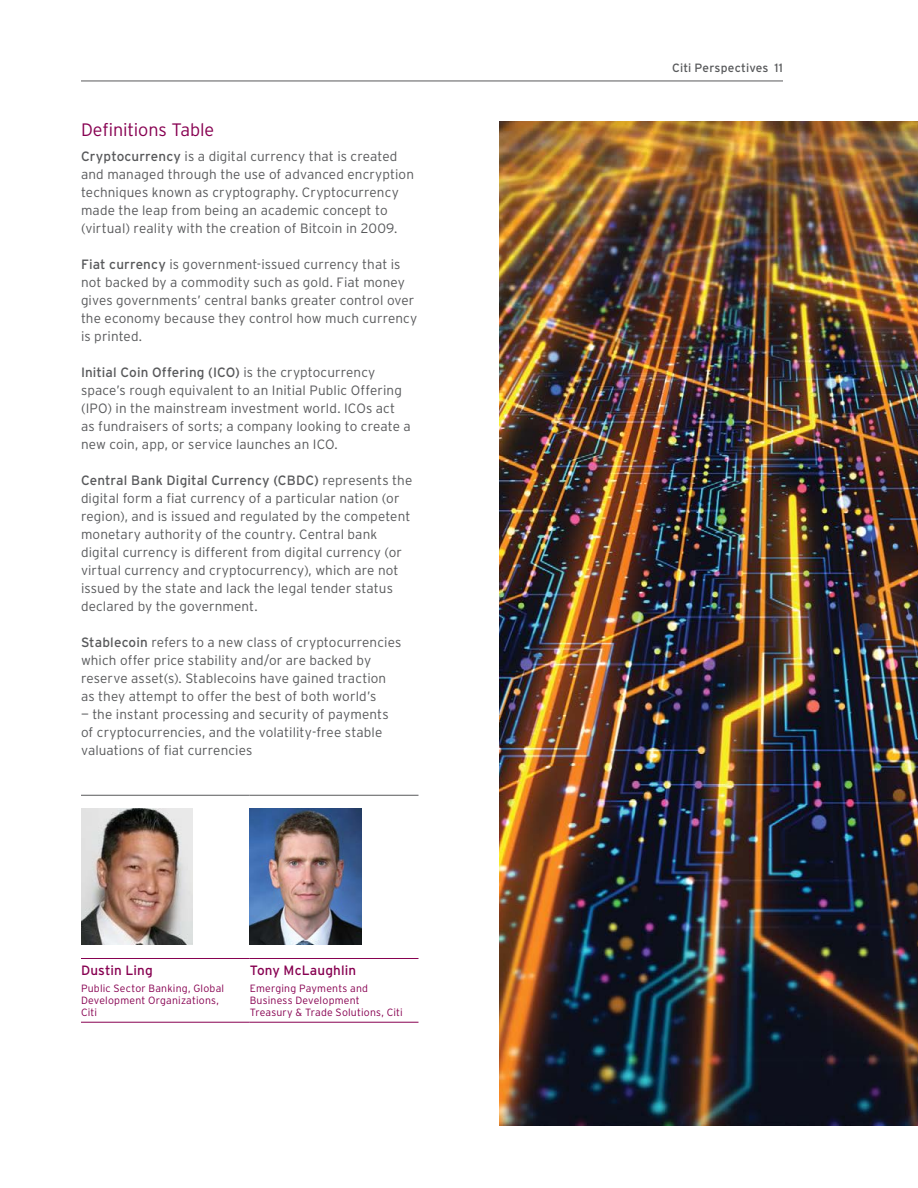
<style>
.page{position:relative;width:918px;height:1188px;background:#fff}
.page>*{position:absolute;margin:0;border:0;box-sizing:border-box;transform-origin:0 0}
.t1{font:300 18px "Interstate";letter-spacing:-.005em;color:#870051}
.t2{font:300 13.5px/18px "Interstate";letter-spacing:.01em;color:#58595b}
.t3{font:13.5px "Interstate";letter-spacing:.01em;color:#870051}
.t4{font:12px "Interstate";letter-spacing:.01em;color:#58595b}
.t5{font:300 10.5px/12px "Interstate";letter-spacing:.02em;color:#870051}
.s1{font-weight:400}
</style>
<div class="page">
<hr style="left:81px;top:81px;width:702px;height:1px;background:#58595b">
<img style="left:500px;top:122px;width:418px;height:1003px">
<hr style="left:81px;top:795px;width:169px;height:1px;background:#58595b">
<hr style="left:250px;top:795px;width:168px;height:1px;background:#58595b">
<hr style="left:81px;top:958px;width:169px;height:1px;background:#870051">
<hr style="left:250px;top:958px;width:168px;height:1px;background:#870051">
<hr style="left:81px;top:1022px;width:169px;height:1px;background:#870051">
<hr style="left:250px;top:1022px;width:168px;height:1px;background:#870051">
<img style="left:81px;top:809px;width:112px;height:136px">
<img style="left:250px;top:809px;width:111px;height:136px">
<h1 class="t1" style="left:81px;top:119px;width:135px">Definitions Table</h1>
<p class="t2" style="left:81px;top:147px;width:335px"><span class="s1">Cryptocurrency</span> is a digital currency that is created and managed through the use of advanced encryption techniques known as cryptography. Cryptocurrency made the leap from being an academic concept to (virtual) reality with the creation of Bitcoin in 2009.</p>
<p class="t2" style="left:81px;top:255px;width:338px"><span class="s1">Fiat currency</span> is government-issued currency that is not backed by a commodity such as gold. Fiat money gives governments’ central banks greater control over the economy because they control how much currency is printed.</p>
<p class="t2" style="left:81px;top:363px;width:331px"><span class="s1">Initial Coin Offering (ICO)</span> is the cryptocurrency space’s rough equivalent to an Initial Public Offering (IPO) in the mainstream investment world. ICOs act as fundraisers of sorts; a company looking to create a new coin, app, or service launches an ICO.</p>
<p class="t2" style="left:81px;top:471px;width:333px"><span class="s1">Central Bank Digital Currency (CBDC)</span> represents the digital form a fiat currency of a particular nation (or region), and is issued and regulated by the competent monetary authority of the country. Central bank digital currency is different from digital currency (or virtual currency and cryptocurrency), which are not issued by the state and lack the legal tender status declared by the government.</p>
<p class="t2" style="left:81px;top:633px;width:322px"><span class="s1">Stablecoin</span> refers to a new class of cryptocurrencies which offer price stability and/or are backed by reserve asset(s). Stablecoins have gained traction as they attempt to offer the best of both world’s</p>
<p class="t2" style="left:81px;top:705px;width:309px">— the instant processing and security of payments of cryptocurrencies, and the volatility-free stable valuations of fiat currencies</p>
<p class="t3" style="left:81px;top:962px;width:73px">Dustin Ling</p>
<p class="t5" style="left:81px;top:982px;width:145px">Public Sector Banking, Global<br>Development Organizations,<br>Citi</p>
<p class="t3" style="left:250px;top:962px;width:108px">Tony McLaughlin</p>
<p class="t5" style="left:250px;top:982px;width:155px">Emerging Payments and<br>Business Development<br>Treasury &amp; Trade Solutions, Citi</p>
<p class="t4" style="left:672px;top:60px;width:112px">Citi Perspectives 11</p>
</div>
